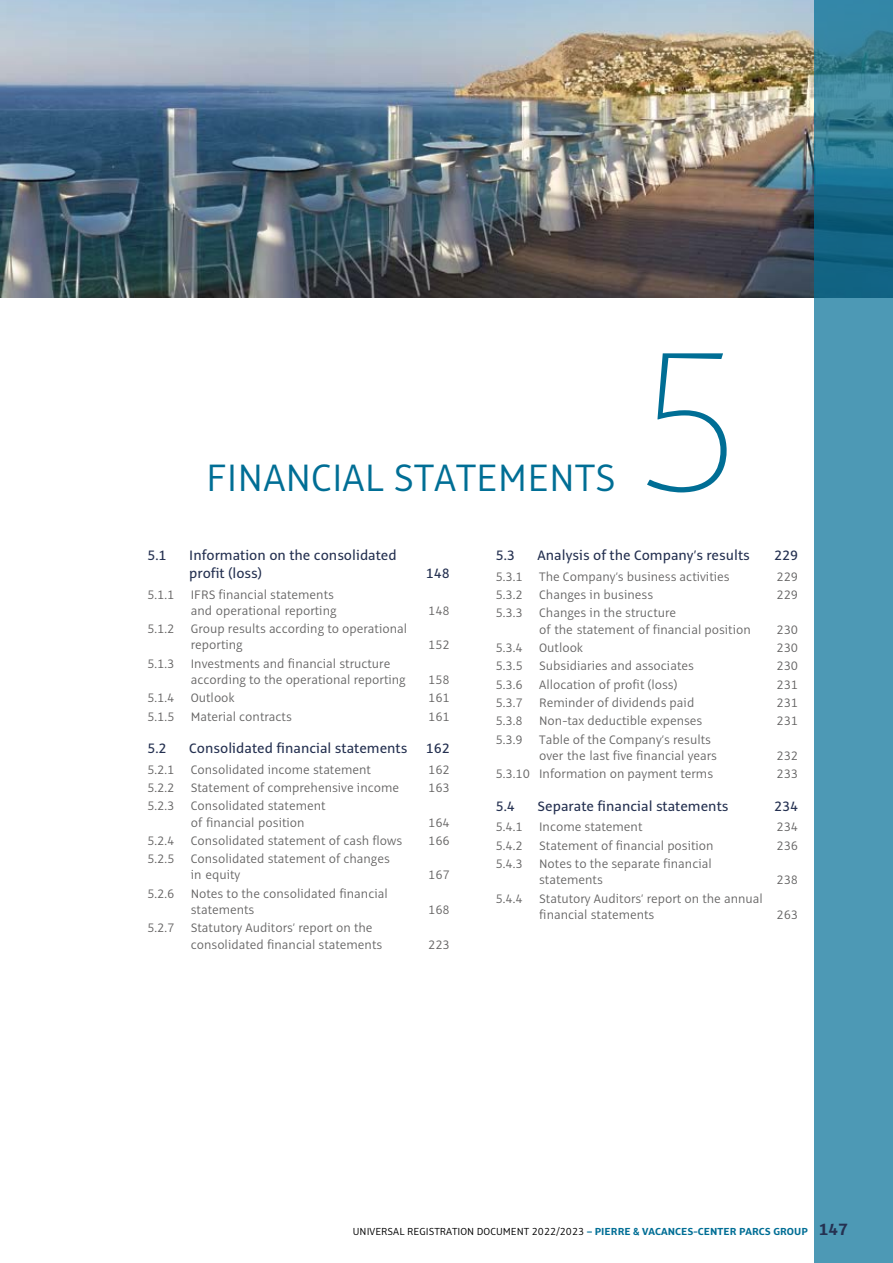
<style>
.page{position:relative;width:893px;height:1263px;background:#fff}
.page>*{position:absolute;margin:0;border:0;box-sizing:border-box;transform-origin:0 0}
.t1{font:100 218.7px "Alto Pro";color:#006e95}
.t2{font:300 42px "Alto Pro";color:#006e95}
.t3{font:500 15px/18px "Alto Pro";color:#253151}
.t4{font:300 13.5px/16.2px "Alto Pro";color:#646363}
.t5{font:300 11.25px "Alto Pro";color:#000}
.s1{font-weight:700;color:#006e95}
.s2{font-weight:700;font-size:18px;color:#253151}
</style>
<div class="page">
<img style="left:0;top:0;width:814px;height:297px">
<div style="left:814px;top:0;width:79px;height:1263px;background:#006e95;opacity:.7"></div>
<h2 class="t2" style="left:206px;top:451px;width:411px">FINANCIAL STATEMENTS</h2>
<h1 class="t1" style="left:629px;top:285px;width:119px">5</h1>
<p class="t3" style="left:147px;top:546px;width:21px">5.1</p>
<p class="t3" style="left:189px;top:546px;width:209px">Information on the consolidated profit (loss)</p>
<p class="t4" style="left:147px;top:586px;width:191px;text-align:right">5.1.1 IFRS financial statements and operational reporting</p>
<p class="t4" style="left:191px;top:621px;width:218px;text-indent:-43px">5.1.2 Group results according to operational reporting</p>
<p class="t4" style="left:191px;top:655px;width:216px;text-indent:-43px">5.1.3 Investments and financial structure according to the operational reporting</p>
<p class="t3" style="left:426px;top:564px;width:26px">148</p>
<p class="t4" style="left:428px;top:602px;width:23px">148</p>
<p class="t4" style="left:428px;top:637px;width:23px">152</p>
<p class="t4" style="left:428px;top:672px;width:23px">158</p>
<p class="t4" style="left:147px;top:690px;width:89px">5.1.4 Outlook</p>
<p class="t4" style="left:428px;top:690px;width:23px">161</p>
<p class="t4" style="left:147px;top:708px;width:146px">5.1.5 Material contracts</p>
<p class="t4" style="left:428px;top:708px;width:23px">161</p>
<p class="t3" style="left:147px;top:739px;width:21px">5.2</p>
<p class="t3" style="left:189px;top:739px;width:262px">Consolidated financial statements 162</p>
<p class="t4" style="left:147px;top:761px;width:225px">5.2.1 Consolidated income statement</p>
<p class="t4" style="left:428px;top:761px;width:23px">162</p>
<p class="t4" style="left:147px;top:780px;width:253px">5.2.2 Statement of comprehensive income</p>
<p class="t4" style="left:428px;top:780px;width:23px">163</p>
<p class="t4" style="left:191px;top:798px;width:136px;text-indent:-43px">5.2.3 Consolidated statement of financial position</p>
<p class="t4" style="left:428px;top:814px;width:23px">164</p>
<p class="t4" style="left:147px;top:832px;width:256px">5.2.4 Consolidated statement of cash flows</p>
<p class="t4" style="left:428px;top:832px;width:23px">166</p>
<p class="t4" style="left:191px;top:851px;width:201px;text-indent:-43px">5.2.5 Consolidated statement of changes in equity</p>
<p class="t4" style="left:428px;top:867px;width:23px">167</p>
<p class="t4" style="left:191px;top:885px;width:199px;text-indent:-43px">5.2.6 Notes to the consolidated financial statements</p>
<p class="t4" style="left:191px;top:920px;width:193px;text-indent:-43px">5.2.7 Statutory Auditors’ report on the consolidated financial statements</p>
<p class="t4" style="left:428px;top:902px;width:23px">168</p>
<p class="t4" style="left:428px;top:936px;width:23px">223</p>
<p class="t3" style="left:496px;top:546px;width:21px">5.3</p>
<p class="t3" style="left:538px;top:546px;width:214px">Analysis of the Company’s results</p>
<p class="t3" style="left:774px;top:546px;width:26px">229</p>
<p class="t4" style="left:496px;top:568px;width:235px">5.3.1 The Company’s business activities</p>
<p class="t4" style="left:776px;top:568px;width:23px">229</p>
<p class="t4" style="left:496px;top:587px;width:159px">5.3.2 Changes in business</p>
<p class="t4" style="left:776px;top:587px;width:23px">229</p>
<p class="t4" style="left:539px;top:605px;width:213px;text-indent:-43px">5.3.3 Changes in the structure<br>of the statement of financial position</p>
<p class="t4" style="left:776px;top:621px;width:23px">230</p>
<p class="t4" style="left:496px;top:640px;width:89px">5.3.4 Outlook</p>
<p class="t4" style="left:776px;top:640px;width:23px">230</p>
<p class="t4" style="left:496px;top:658px;width:200px">5.3.5 Subsidiaries and associates</p>
<p class="t4" style="left:776px;top:658px;width:23px">230</p>
<p class="t4" style="left:496px;top:676px;width:183px">5.3.6 Allocation of profit (loss)</p>
<p class="t4" style="left:776px;top:676px;width:23px">231</p>
<p class="t4" style="left:496px;top:695px;width:200px">5.3.7 Reminder of dividends paid</p>
<p class="t4" style="left:776px;top:695px;width:23px">231</p>
<p class="t4" style="left:496px;top:713px;width:208px">5.3.8 Non-tax deductible expenses</p>
<p class="t4" style="left:776px;top:713px;width:23px">231</p>
<p class="t4" style="left:539px;top:731px;width:179px;text-indent:-43px">5.3.9 Table of the Company’s results over the last five financial years</p>
<p class="t4" style="left:776px;top:747px;width:23px">232</p>
<p class="t4" style="left:496px;top:766px;width:219px">5.3.10 Information on payment terms</p>
<p class="t4" style="left:776px;top:766px;width:23px">233</p>
<p class="t3" style="left:496px;top:797px;width:21px">5.4</p>
<p class="t3" style="left:538px;top:797px;width:192px">Separate financial statements</p>
<p class="t3" style="left:774px;top:797px;width:26px">234</p>
<p class="t4" style="left:496px;top:819px;width:148px">5.4.1 Income statement</p>
<p class="t4" style="left:776px;top:819px;width:23px">234</p>
<p class="t4" style="left:496px;top:837px;width:220px">5.4.2 Statement of financial position</p>
<p class="t4" style="left:776px;top:837px;width:23px">236</p>
<p class="t4" style="left:539px;top:855px;width:174px;text-indent:-43px">5.4.3 Notes to the separate financial statements</p>
<p class="t4" style="left:776px;top:872px;width:23px">238</p>
<p class="t4" style="left:539px;top:890px;width:225px;text-indent:-43px">5.4.4 Statutory Auditors’ report on the annual financial statements</p>
<p class="t4" style="left:776px;top:906px;width:23px">263</p>
<p class="t5" style="left:353px;top:1224px;width:496px">UNIVERSAL REGISTRATION DOCUMENT 2022/2023 <span class="s1">– PIERRE &amp; VACANCES-CENTER PARCS GROUP</span> <span class="s2">147</span></p>
</div>
